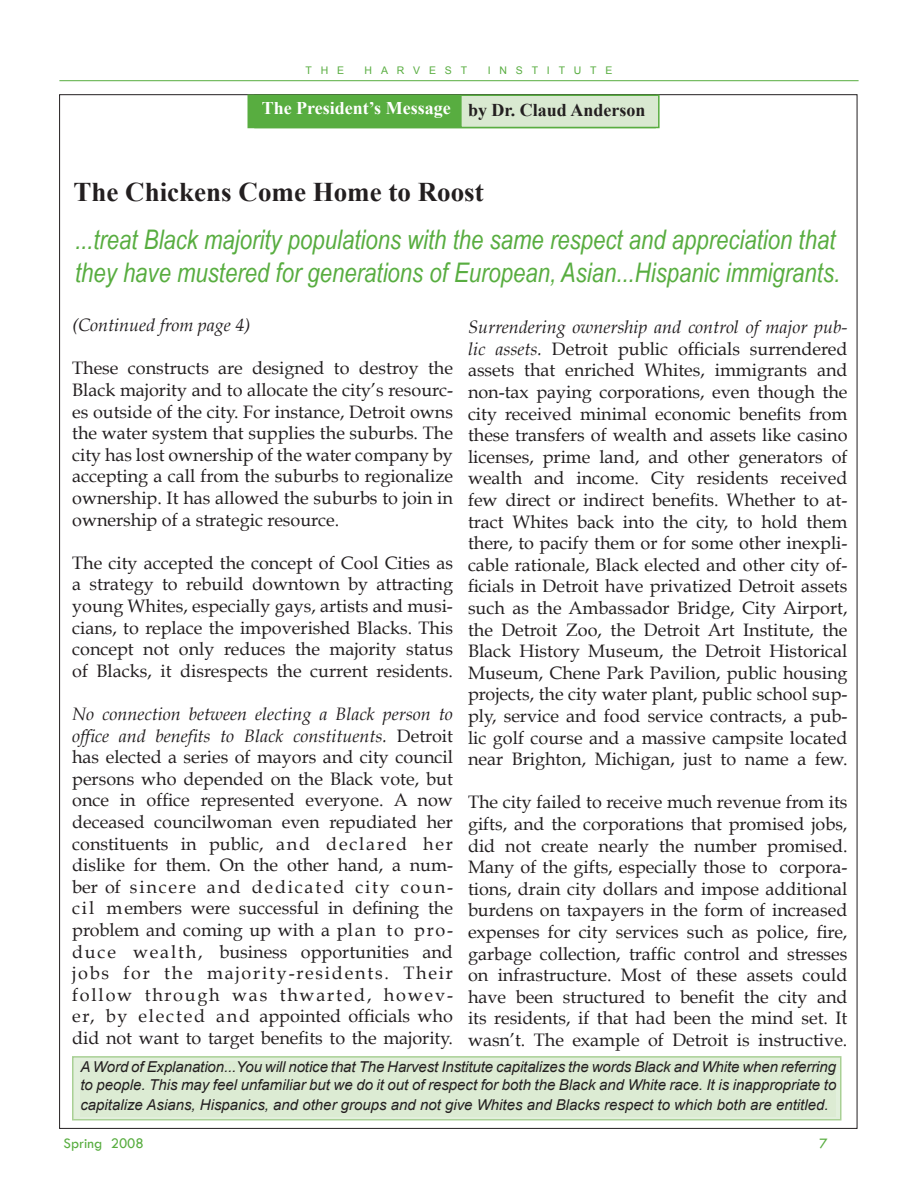
<style>
.page{position:relative;width:918px;height:1188px;background:#fff}
.page>*{position:absolute;margin:0;border:0;box-sizing:border-box;transform-origin:0 0}
.t1{font:italic 27px/32.4px "Arial Narrow";color:#58ad40}
.t2{font:700 27px "Times New Roman";color:#231f20}
.t3{font:18px/21.6px "Book Antiqua";color:#231f20;text-align:justify}
.t4{font:700 18px "Times New Roman";color:#fff}
.t5{font:italic 18px "Book Antiqua";color:#231f20}
.t6{font:italic 15px/18px "Arial";color:#231f20}
.t7{font:15px "Tw Cen";color:#58ad40}
.t8{font:10.5px "Arial";letter-spacing:.84em;color:#58ad40}
.s1{color:#231f20}
.s2{font-style:italic}
</style>
<div class="page">
<div style="left:72px;top:1056px;width:770px;height:64px;background:#e2efdc;border:2px solid #a9d095"></div>
<div style="left:80px;top:1061px;width:756px;height:56px;background:#dcebd3"></div>
<hr style="left:59px;top:80px;width:800px;height:1px;background:#58ad40">
<div style="left:248px;top:94px;width:212px;height:34px;background:#58ad40;border:2px solid #58ad40"></div>
<div style="left:460px;top:94px;width:200px;height:34px;background:#d9e9d1;border:2px solid #58ad40"></div>
<p class="t8" style="left:305px;top:64px;width:40px">THE</p>
<p class="t8" style="left:365px;top:64px;width:104px">HARVEST</p>
<p class="t8" style="left:488px;top:64px;width:126px">INSTITUTE</p>
<p class="t4" style="left:262px;top:96px;width:385px">The President’s Message <span class="s1">by Dr. Claud Anderson</span></p>
<p class="t4" style="left:268px;top:95px;width:384px">The President’s Me sage <span class="s1">by Dr. Claud Anderson</span></p>
<h1 class="t2" style="left:74px;top:173px;width:412px">The Chickens Come Home to Roost</h1>
<h1 class="t1" style="left:75px;top:223px;width:767px">...treat Black majority populations with the same respect and appreciation that they have mustered for generations of European, Asian...Hispanic immigrants.</h1>
<p class="t5" style="left:72px;top:315px;width:180px">(Continued from page 4)</p>
<p class="t3" style="left:72px;top:358px;width:382px">These constructs are designed to destroy the Black majority and to allocate the city’s resourc&shy;es outside of the city. For instance, Detroit owns the water system that supplies the suburbs. The city has lost ownership of the water company by accepting a call from the suburbs to regionalize ownership. It has allowed the suburbs to join in ownership of a strategic resource.</p>
<p class="t3" style="left:72px;top:552px;width:382px">The city accepted the concept of Cool Cities as a strategy to rebuild downtown by attracting young Whites, especially gays, artists and musi&shy;cians, to replace the impoverished Blacks. This concept not only reduces the majority status of Blacks, it disrespects the current residents.</p>
<p class="t3" style="left:72px;top:703px;width:382px"><span class="s2">No connection between electing a Black person to office and benefits to Black constituents.</span> Detroit has elected a series of mayors and city council persons who depended on the Black vote, but once in office represented everyone. A now deceased councilwoman even repudiated her constituents in public, and declared her dislike for them. On the other hand, a num&shy;ber of sincere and dedicated city coun&shy;cil members were successful in defining the problem and coming up with a plan to pro&shy;duce wealth, business opportunities and jobs for the majority-residents. Their follow through was thwarted, howev&shy;er, by elected and appointed officials who did not want to target benefits to the majority.</p>
<p class="t3" style="left:468px;top:316px;width:381px"><span class="s2">Surrendering ownership and control of major pub&shy;lic assets.</span> Detroit public officials surrendered assets that enriched Whites, immigrants and non-tax paying corporations, even though the city received minimal economic benefits from these transfers of wealth and assets like casino licenses, prime land, and other generators of wealth and income. City residents received few direct or indirect benefits. Whether to at&shy;tract Whites back into the city, to hold them there, to pacify them or for some other inexpli&shy;cable rationale, Black elected and other city of&shy;ficials in Detroit have privatized Detroit assets such as the Ambassador Bridge, City Airport, the Detroit Zoo, the Detroit Art Institute, the Black History Museum, the Detroit Historical Museum, Chene Park Pavilion, public housing projects, the city water plant, public school sup&shy;ply, service and food service contracts, a pub&shy;lic golf course and a massive campsite located near Brighton, Michigan, just to name a few.</p>
<p class="t3" style="left:468px;top:791px;width:381px">The city failed to receive much revenue from its gifts, and the corporations that promised jobs, did not create nearly the number promised.<br>Many of the gifts, especially those to corpora&shy;tions, drain city dollars and impose additional burdens on taxpayers in the form of increased expenses for city services such as police, fire, garbage collection, traffic control and stresses on infrastructure. Most of these assets could have been structured to benefit the city and its residents, if that had been the mind set. It wasn’t. The example of Detroit is instructive.</p>
<p class="t6" style="left:80px;top:1058px;width:757px">A Word of Explanation...You will notice that The Harvest Institute capitalizes the words Black and White when referring to people. This may feel unfamiliar but we do it out of respect for both the Black and White race. It is inappropriate to</p>
<p class="t6" style="left:80px;top:1096px;width:750px">capitalize Asians, Hispanics, and other groups and not give Whites and Blacks respect to which both are entitled.</p>
<p class="t7" style="left:64px;top:1134px;width:82px">Spring 2008</p>
<p class="t7" style="left:820px;top:1134px;width:10px">7</p>
</div>
